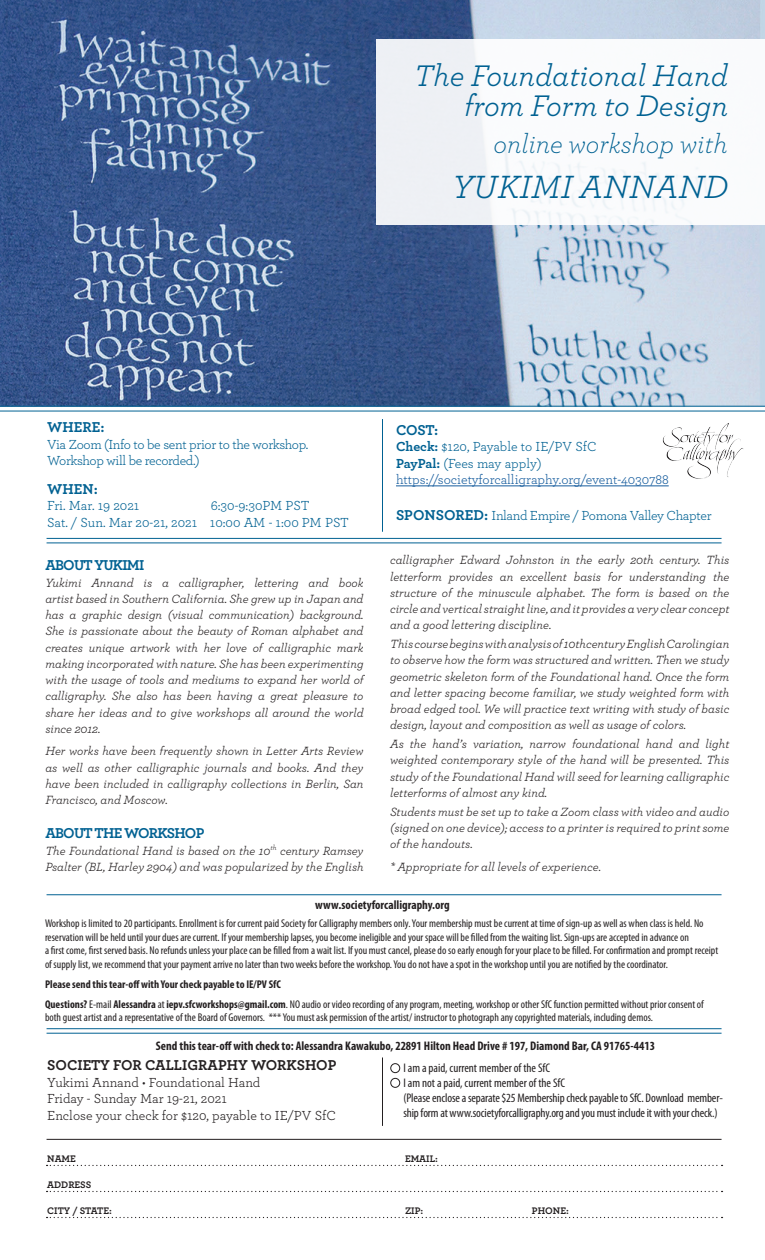
<style>
.page{position:relative;width:765px;height:1260px;background:#fff}
.page>*{position:absolute;margin:0;border:0;box-sizing:border-box;transform-origin:0 0}
.t1{font:italic 33.75px "Archer";color:#006192}
.t2{font:italic 31.25px/30px "Archer";color:#006192;text-align:right}
.t3{font:italic 300 27.5px "Archer";color:#006192}
.t4{font:700 15px "Archer";letter-spacing:-.05em;color:#006192}
.t5{font:700 15px "Archer";color:#231f20}
.t6{font:13.75px "Archer";letter-spacing:-.025em;color:#006192}
.t7{font:13.75px "Archer";color:#231f20}
.t8{font:13.75px "Archer";color:#006192}
.t9{font:13.75px "Archer";color:#175d9e}
.t10{font:13.75px "Archer";letter-spacing:-.005em;color:#006192}
.t11{font:italic 12.5px/16.2px "Archer";color:#231f20;text-align:justify}
.t12{font:condensed 12.5px/15px "Myriad Pro";letter-spacing:-.01em;color:#231f20}
.t13{font:700 condensed 12.5px "Myriad Pro";color:#231f20}
.t14{font:condensed 11.25px/13.5px "Myriad Pro";color:#231f20}
.t15{font:700 condensed 11.25px "Myriad Pro";color:#231f20}
.t16{font:700 10px "Archer";color:#231f20}
.s1{font-weight:700}
.s2{font-weight:700;font-size:15px}
</style>
<div class="page">
<img style="left:0;top:0;width:765px;height:1219px">
<hr style="left:47px;top:1139px;width:675px;height:1px;background:#231f20">
<svg style="left:47px;top:1165px;width:676px;height:1px"></svg>
<svg style="left:47px;top:1217px;width:676px;height:1px"></svg>
<svg style="left:47px;top:1191px;width:676px;height:1px"></svg>
<hr style="left:47px;top:1028px;width:675px;height:1px;background:#006192">
<hr style="left:47px;top:1033px;width:675px;height:1px;background:#006192">
<hr style="left:382px;top:1058px;width:1px;height:68px;background:#231f20">
<div style="left:390px;top:1063px;width:10px;height:10px;border:1px solid #231f20;border-radius:50%"></div>
<div style="left:390px;top:1078px;width:10px;height:10px;border:1px solid #231f20;border-radius:50%"></div>
<hr style="left:47px;top:538px;width:675px;height:1px;background:#006192">
<hr style="left:47px;top:543px;width:675px;height:1px;background:#006192">
<hr style="left:0;top:406px;width:765px;height:1px;background:#006192">
<hr style="left:0;top:411px;width:765px;height:1px;background:#006192">
<hr style="left:47px;top:895px;width:675px;height:1px;background:#006192">
<hr style="left:382px;top:419px;width:1px;height:113px;background:#006192">
<hr style="left:396px;top:486px;width:273px;height:1px;background:#175d9e">
<div style="left:376px;top:40px;width:389px;height:185px;background:#fff"></div>
<img style="left:660px;top:421px;width:86px;height:59px">
<p class="t2" style="left:414px;top:59px;width:316px">The Foundational Hand from Form to Design</p>
<p class="t3" style="left:494px;top:125px;width:235px">online workshop with</p>
<p class="t1" style="left:452px;top:163px;width:277px">YUKIMI ANNAND</p>
<p class="t4" style="left:47px;top:415px;width:59px">WHERE:</p>
<p class="t6" style="left:47px;top:435px;width:263px">Via Zoom (Info to be sent prior to the workshop.</p>
<p class="t6" style="left:47px;top:451px;width:154px">Workshop will be recorded.)</p>
<p class="t4" style="left:47px;top:477px;width:52px">WHEN:</p>
<p class="t8" style="left:47px;top:496px;width:94px">Fri. Mar. 19 2021</p>
<p class="t8" style="left:211px;top:496px;width:100px">6:30-9:30PM PST</p>
<p class="t8" style="left:47px;top:513px;width:303px">Sat. / Sun. Mar 20-21, 2021 10:00 AM - 1:00 PM PST</p>
<p class="t4" style="left:45px;top:554px;width:100px">ABOUT YUKIMI</p>
<p class="t11" style="left:45px;top:574px;width:320px">Yukimi Annand is a calligrapher, lettering and book artist based in Southern California. She grew up in Japan and has a graphic design (visual communication) background.<br>She is passionate about the beauty of Roman alphabet and creates unique artwork with her love of calligraphic mark making incorporated with nature. She has been experimenting with the usage of tools and mediums to expand her world of calligraphy. She also has been having a great pleasure to share her ideas and to give workshops all around the world since 2012.</p>
<p class="t11" style="left:45px;top:742px;width:320px">Her works have been frequently shown in Letter Arts Review as well as other calligraphic journals and books. And they have been included in calligraphy collections in Berlin, San Francisco, and Moscow.</p>
<p class="t4" style="left:45px;top:822px;width:161px">ABOUT THE WORKSHOP</p>
<p class="t11" style="left:45px;top:842px;width:320px">The Foundational Hand is based on the 10<sup>th</sup> century Ramsey<br>Psalter (BL, Harley 2904) and was popularized by the English</p>
<p class="t4" style="left:396px;top:418px;width:44px">COST:</p>
<p class="t8" style="left:396px;top:437px;width:202px"><span class="s1">Check:</span> $120, Payable to IE/PV SfC</p>
<p class="t10" style="left:396px;top:454px;width:147px"><span class="s1">PayPal:</span> (Fees may apply)</p>
<p class="t9" style="left:396px;top:470px;width:274px">https://societyforcalligraphy.org/event-4030788</p>
<p class="t6" style="left:396px;top:506px;width:317px"><span class="s2">SPONSORED:</span> Inland Empire / Pomona Valley Chapter</p>
<p class="t11" style="left:390px;top:551px;width:341px">calligrapher Edward Johnston in the early 20th century. This letterform provides an excellent basis for understanding the structure of the minuscule alphabet. The form is based on the circle and vertical straight line, and it provides a very clear concept and a good lettering discipline.</p>
<p class="t11" style="left:390px;top:635px;width:341px">This course begins with analysis of 10thcentury English Carolingian to observe how the form was structured and written. Then we study geometric skeleton form of the Foundational hand. Once the form and letter spacing become familiar, we study weighted form with broad edged tool. We will practice text writing with study of basic design, layout and composition as well as usage of colors.</p>
<p class="t11" style="left:390px;top:735px;width:341px">As the hand’s variation, narrow foundational hand and light weighted contemporary style of the hand will be presented. This study of the Foundational Hand will seed for learning calligraphic letterforms of almost any kind.</p>
<p class="t11" style="left:390px;top:803px;width:341px">Students must be set up to take a Zoom class with video and audio (signed on one device); access to a printer is required to print some of the handouts.</p>
<p class="t11" style="left:390px;top:858px;width:212px">* Appropriate for all levels of experience.</p>
<p class="t13" style="left:315px;top:897px;width:136px">www.societyforcalligraphy.org</p>
<p class="t14" style="left:45px;top:916px;width:660px">Workshop is limited to 20 participants. Enrollment is for current paid Society for Calligraphy members only. Your membership must be current at time of sign-up as well as when class is held. No reservation will be held until your dues are current. If your membership lapses, you become ineligible and your space will be filled from the waiting list. Sign-ups are accepted in advance on</p>
<p class="t14" style="left:45px;top:943px;width:675px">a first come, first served basis. No refunds unless your place can be filled from a wait list. If you must cancel, please do so early enough for your place to be filled. For confirmation and prompt receipt of supply list, we recommend that your payment arrive no later than two weeks before the workshop. You do not have a spot in the workshop until you are notified by the coordinator.</p>
<p class="t15" style="left:45px;top:977px;width:237px">Please send this tear-off with Your check payable to IE/PV SfC</p>
<p class="t14" style="left:45px;top:997px;width:660px"><span class="s1">Questions?</span> E-mail <span class="s1">Alessandra</span> at <span class="s1">iepv.sfcworkshops@gmail.com</span>. NO audio or video recording of any program, meeting, workshop or other SfC function permitted without prior consent of both guest artist and a representative of the Board of Governors. *** You must ask permission of the artist/ instructor to photograph any copyrighted materials, including demos.</p>
<p class="t13" style="left:156px;top:1038px;width:501px">Send this tear-off with check to: Alessandra Kawakubo, 22891 Hilton Head Drive # 197, Diamond Bar, CA 91765-4413</p>
<p class="t5" style="left:47px;top:1053px;width:291px">SOCIETY FOR CALLIGRAPHY WORKSHOP</p>
<p class="t7" style="left:47px;top:1073px;width:215px">Yukimi Annand • Foundational Hand</p>
<p class="t7" style="left:47px;top:1089px;width:181px">Friday - Sunday Mar 19-21, 2021</p>
<p class="t7" style="left:47px;top:1106px;width:290px">Enclose your check for $120, payable to IE/PV SfC</p>
<p class="t16" style="left:47px;top:1150px;width:30px">NAME</p>
<p class="t16" style="left:47px;top:1177px;width:46px">ADDRESS</p>
<p class="t16" style="left:47px;top:1203px;width:66px">CITY / STATE:</p>
<p class="t12" style="left:403px;top:1060px;width:148px">I am a paid, current member of the SfC</p>
<p class="t12" style="left:403px;top:1075px;width:163px">I am not a paid, current member of the SfC</p>
<p class="t12" style="left:403px;top:1090px;width:321px">(Please enclose a separate $25 Membership check payable to SfC. Download member&shy;ship form at www.societyforcalligraphy.org and you must include it with your check.)</p>
<p class="t16" style="left:405px;top:1150px;width:34px">EMAIL:</p>
<p class="t16" style="left:405px;top:1203px;width:20px">ZIP:</p>
<p class="t16" style="left:532px;top:1203px;width:38px">PHONE:</p>
</div>
